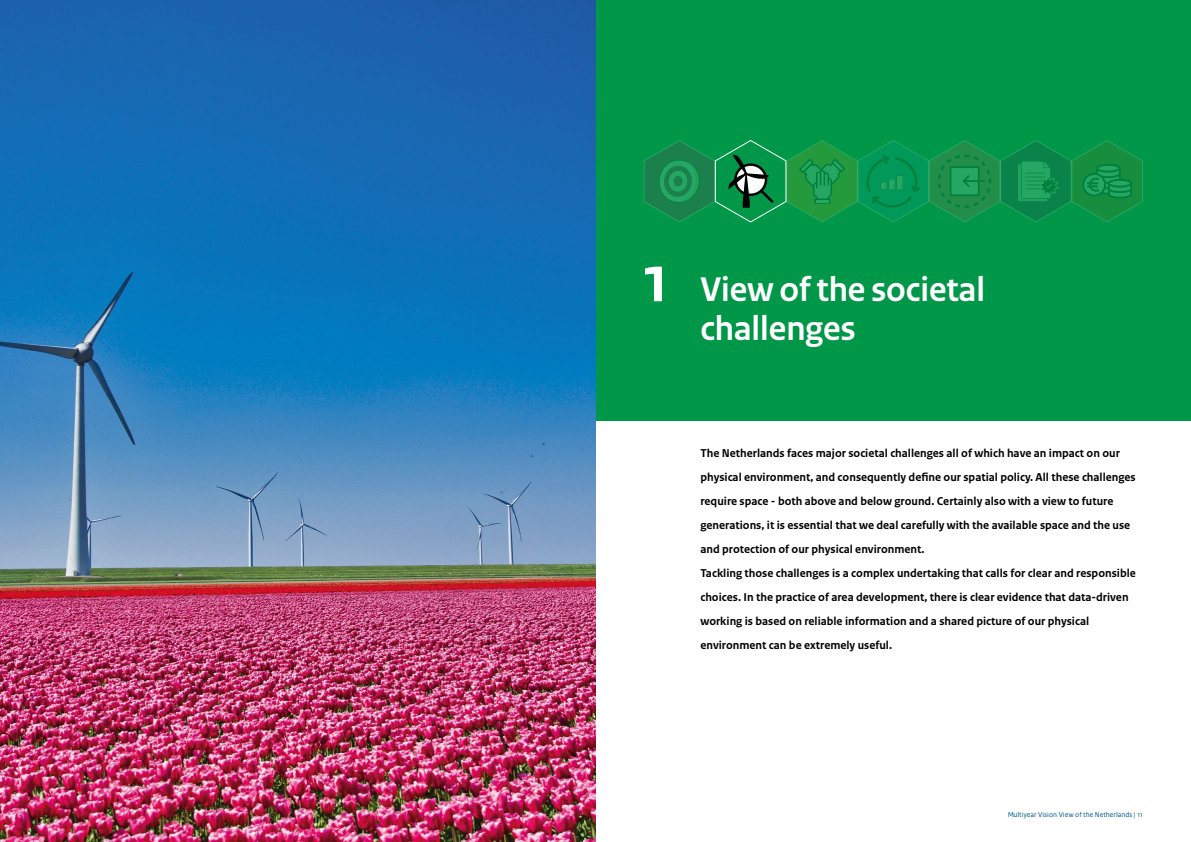
<style>
.page{position:relative;width:1191px;height:842px;background:#fff}
.page>*{position:absolute;margin:0;border:0;box-sizing:border-box;transform-origin:0 0}
.t1{font:700 70px "Rijksoverheid Sans Heading";color:#fff}
.t2{font:700 36px/39px "Rijksoverheid Sans Heading";color:#fff}
.t3{font:700 12px/24px "Rijksoverheid Sans Text";color:#000}
.t4{font:7.5px "Rijksoverheid Sans Text";color:#00578e}
</style>
<div class="page">
<div style="left:595px;top:0;width:596px;height:421px;background:#009748"></div>
<img style="left:0;top:0;width:595px;height:842px">
<svg style="left:643px;top:140px;width:500px;height:83px"></svg>
<h1 class="t1" style="left:643px;top:239px;width:27px">1</h1>
<h2 class="t2" style="left:700px;top:271px;width:286px">View of the societal challenges</h2>
<p class="t3" style="left:700px;top:442px;width:437px">The Netherlands faces major societal challenges all of which have an impact on our physical environment, and consequently define our spatial policy. All these challenges require space - both above and below ground. Certainly also with a view to future generations, it is essential that we deal carefully with the available space and the use and protection of our physical environment.<br>Tackling those challenges is a complex undertaking that calls for clear and responsible choices. In the practice of area development, there is clear evidence that data-driven working is based on reliable information and a shared picture of our physical environment can be extremely useful.</p>
<p class="t4" style="left:1007px;top:810px;width:137px">Multiyear Vision View of the Netherlands | 11</p>
</div>
